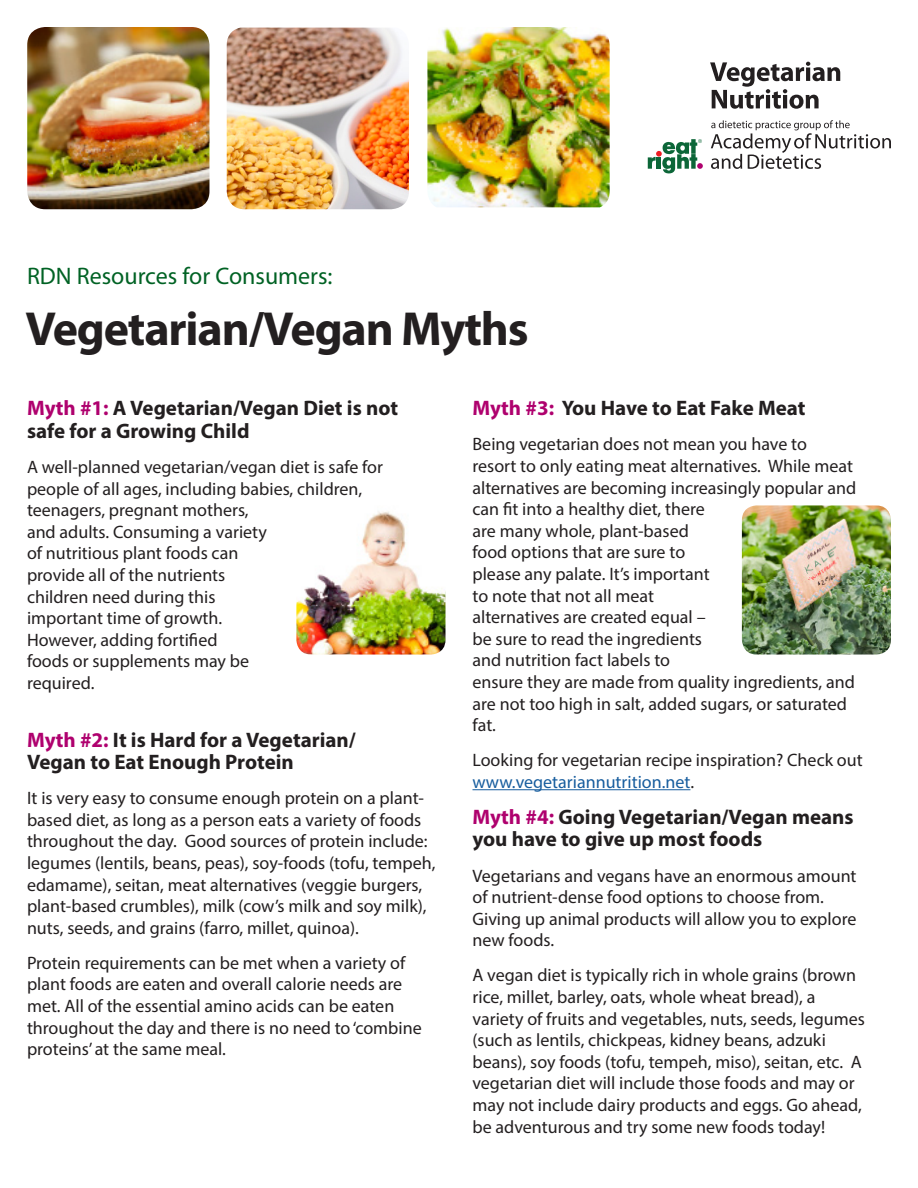
<style>
.page{position:relative;width:918px;height:1188px;background:#fff}
.page>*{position:absolute;margin:0;border:0;box-sizing:border-box;transform-origin:0 0}
.t1{font:700 48px "Myriad Pro";letter-spacing:-.025em;color:#231f20}
.t2{font:24px "Myriad Pro";color:#006224}
.subhead{font:700 21px/22.5px "Myriad Pro";color:#231f20}
.myth_body_p_s{font:700 21px/22.5px "Myriad Pro";color:#231f20}
.myth_body_p_s-2{font:18px/21.6px "Myriad Pro";color:#231f20}
.s1{color:#af016e}
.s2{color:#175d9e}
</style>
<div class="page">
<hr style="left:472px;top:789px;width:218px;height:1px;background:#175d9e">
<img style="left:296px;top:511px;width:150px;height:144px">
<img style="left:742px;top:505px;width:149px;height:150px">
<img style="left:427px;top:27px;width:183px;height:180px">
<img style="left:27px;top:27px;width:182px;height:182px">
<img style="left:227px;top:28px;width:182px;height:181px">
<svg style="left:648px;top:139px;width:55px;height:35px"></svg>
<svg style="left:711px;top:120px;width:180px;height:49px"></svg>
<svg style="left:710px;top:62px;width:130px;height:47px"></svg>
<p class="t2" style="left:27px;top:261px;width:307px">RDN Resources for Consumers:</p>
<p class="t1" style="left:26px;top:297px;width:505px">Vegetarian/Vegan Myths</p>
<p class="subhead" style="left:27px;top:396px;width:373px"><span class="s1">Myth #1:</span> A Vegetarian/Vegan Diet is not safe for a Growing Child</p>
<p class="myth_body_p_s-2" style="left:27px;top:456px;width:358px">A well-planned vegetarian/vegan diet is safe for people of all ages, including babies, children, teenagers, pregnant mothers,<br>and adults. Consuming a variety<br>of nutritious plant foods can<br>provide all of the nutrients<br>children need during this<br>important time of growth.<br>However, adding fortified<br>foods or supplements may be<br>required.</p>
<p class="subhead" style="left:27px;top:728px;width:330px"><span class="s1">Myth #2:</span> It is Hard for a Vegetarian/<br>Vegan to Eat Enough Protein</p>
<p class="myth_body_p_s-2" style="left:27px;top:787px;width:410px">It is very easy to consume enough protein on a plant&shy;based diet, as long as a person eats a variety of foods throughout the day. Good sources of protein include: legumes (lentils, beans, peas), soy-foods (tofu, tempeh, edamame), seitan, meat alternatives (veggie burgers, plant-based crumbles), milk (cow’s milk and soy milk), nuts, seeds, and grains (farro, millet, quinoa).</p>
<p class="myth_body_p_s-2" style="left:27px;top:952px;width:396px">Protein requirements can be met when a variety of plant foods are eaten and overall calorie needs are met. All of the essential amino acids can be eaten throughout the day and there is no need to ‘combine proteins’ at the same meal.</p>
<p class="subhead" style="left:472px;top:396px;width:335px"><span class="s1">Myth #3:</span> You Have to Eat Fake Meat</p>
<p class="myth_body_p_s-2" style="left:472px;top:433px;width:385px">Being vegetarian does not mean you have to<br>resort to only eating meat alternatives. While meat alternatives are becoming increasingly popular and can fit into a healthy diet, there<br>are many whole, plant-based<br>food options that are sure to<br>please any palate. It’s important<br>to note that not all meat<br>alternatives are created equal –<br>be sure to read the ingredients<br>and nutrition fact labels to<br>ensure they are made from quality ingredients, and are not too high in salt, added sugars, or saturated fat.</p>
<p class="myth_body_p_s-2" style="left:472px;top:749px;width:392px">Looking for vegetarian recipe inspiration? Check out <span class="s2">www.vegetariannutrition.net</span>.</p>
<p class="myth_body_p_s" style="left:472px;top:805px;width:383px"><span class="s1">Myth #4:</span> Going Vegetarian/Vegan means you have to give up most foods</p>
<p class="myth_body_p_s-2" style="left:472px;top:864px;width:386px">Vegetarians and vegans have an enormous amount of nutrient-dense food options to choose from.<br>Giving up animal products will allow you to explore new foods.</p>
<p class="myth_body_p_s-2" style="left:472px;top:964px;width:394px">A vegan diet is typically rich in whole grains (brown rice, millet, barley, oats, whole wheat bread), a variety of fruits and vegetables, nuts, seeds, legumes (such as lentils, chickpeas, kidney beans, adzuki beans), soy foods (tofu, tempeh, miso), seitan, etc. A vegetarian diet will include those foods and may or may not include dairy products and eggs. Go ahead, be adventurous and try some new foods today!</p>
</div>
